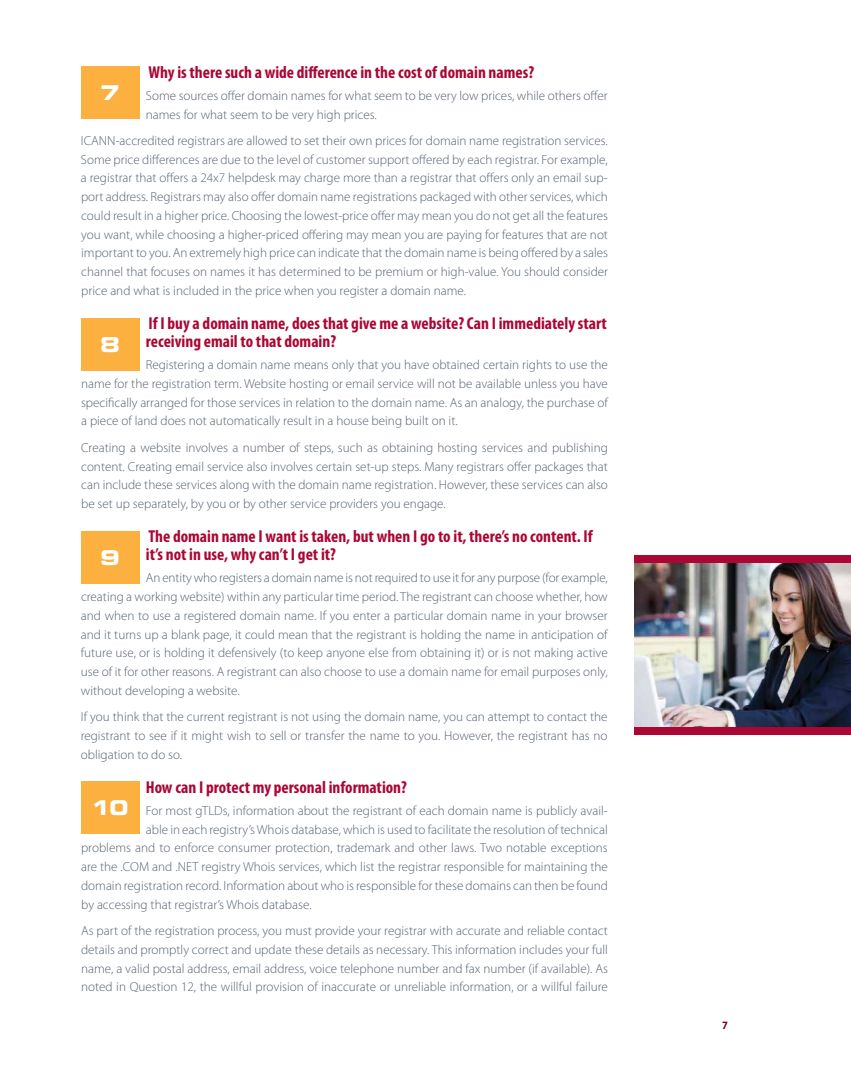
<style>
.page{position:relative;width:851px;height:1067px;background:#fff}
.page>*{position:absolute;margin:0;border:0;box-sizing:border-box;transform-origin:0 0}
.t1{font:700 expanded 20.25px "Square 721 BT";color:#fff}
.t2{font:700 condensed 17.25px/18px "Myriad Pro";color:#ab0634}
.t3{font:300 13.2px/18.8px "Myriad Pro";color:#556270;text-align:justify}
.t4{font:700 semi-condensed 11.25px "Myriad Pro";color:#820024}
</style>
<div class="page">
<div style="left:81px;top:66px;width:58px;height:53px;background:#fbb040"></div>
<div style="left:81px;top:318px;width:58px;height:52px;background:#fbb040"></div>
<div style="left:81px;top:531px;width:58px;height:52px;background:#fbb040"></div>
<div style="left:81px;top:781px;width:58px;height:53px;background:#fbb040"></div>
<div style="left:634px;top:555px;width:216px;height:179px;background:#ab0634"></div>
<img style="left:634px;top:563px;width:216px;height:163px">
<h2 class="t2" style="left:148px;top:63px;width:387px">Why is there such a wide difference in the cost of domain names?</h2>
<p class="t3" style="left:146px;top:86px;width:463px">Some sources offer domain names for what seem to be very low prices, while others offer names for what seem to be very high prices.</p>
<p class="t3" style="left:81px;top:131px;width:528px">ICANN-accredited registrars are allowed to set their own prices for domain name registration services.<br>Some price differences are due to the level of customer support offered by each registrar. For example, a registrar that offers a 24x7 helpdesk may charge more than a registrar that offers only an email sup&shy;port address. Registrars may also offer domain name registrations packaged with other services, which could result in a higher price. Choosing the lowest-price offer may mean you do not get all the features you want, while choosing a higher-priced offering may mean you are paying for features that are not important to you. An extremely high price can indicate that the domain name is being offered by a sales channel that focuses on names it has determined to be premium or high-value. You should consider price and what is included in the price when you register a domain name.</p>
<h1 class="t1" style="left:100px;top:332px;width:21px">8</h1>
<h1 class="t1" style="left:100px;top:81px;width:21px">7</h1>
<h2 class="t2" style="left:146px;top:315px;width:462px">If I buy a domain name, does that give me a website? Can I immediately start receiving email to that domain?</h2>
<p class="t3" style="left:81px;top:355px;width:528px;text-indent:65px">Registering a domain name means only that you have obtained certain rights to use the name for the registration term. Website hosting or email service will not be available unless you have specifically arranged for those services in relation to the domain name. As an analogy, the purchase of a piece of land does not automatically result in a house being built on it.</p>
<p class="t3" style="left:81px;top:438px;width:528px">Creating a website involves a number of steps, such as obtaining hosting services and publishing content. Creating email service also involves certain set-up steps. Many registrars offer packages that can include these services along with the domain name registration. However, these services can also be set up separately, by you or by other service providers you engage.</p>
<h1 class="t1" style="left:100px;top:545px;width:21px">9</h1>
<h2 class="t2" style="left:146px;top:528px;width:448px">The domain name I want is taken, but when I go to it, there’s no content. If it’s not in use, why can’t I get it?</h2>
<p class="t3" style="left:81px;top:568px;width:528px;text-indent:65px">An entity who registers a domain name is not required to use itfor any purpose (for example, creating a working website) within any particular time period. The registrant can choose whether, how and when to use a registered domain name. If you enter a particular domain name in your browser and it turns up a blank page, it could mean that the registrant is holding the name in anticipation of future use, or is holding it defensively (to keep anyone else from obtaining it) or is not making active use of it for other reasons. A registrant can also choose to use a domain name for email purposes only, without developing a website.</p>
<p class="t3" style="left:81px;top:707px;width:528px">If you think that the current registrant is not using the domain name, you can attempt to contact the registrant to see if it might wish to sell or transfer the name to you. However, the registrant has no obligation to do so.</p>
<h1 class="t1" style="left:91px;top:796px;width:39px">10</h1>
<h2 class="t2" style="left:146px;top:778px;width:262px">How can I protect my personal information?</h2>
<p class="t3" style="left:146px;top:801px;width:463px">For most gTLDs, information about the registrant of each domain name is publicly avail-</p>
<p class="t3" style="left:146px;top:820px;width:463px">able in each registry’sWhois database, which is used to facilitate the resolution of technical</p>
<p class="t3" style="left:81px;top:838px;width:528px">problems and to enforce consumer protection, trademark and other laws. Two notable exceptions</p>
<p class="t3" style="left:81px;top:857px;width:528px">are the .COM and .NET registry Whois services, which list the registrar responsible for maintaining the</p>
<p class="t3" style="left:81px;top:876px;width:528px">domain registration record. Information about who is responsible for these domains can then be found</p>
<p class="t3" style="left:81px;top:895px;width:232px">by accessing that registrar’s Whois database.</p>
<p class="t3" style="left:81px;top:921px;width:528px">As part of the registration process, you must provide your registrar with accurate and reliable contact details and promptly correct and update these details as necessary. This information includes your full name, a valid postal address, email address, voice telephone number and fax number (if available). As noted in Question 12, the willful provision of inaccurate or unreliable information, or a willful failure</p>
<p class="t4" style="left:722px;top:1018px;width:7px">7</p>
</div>
